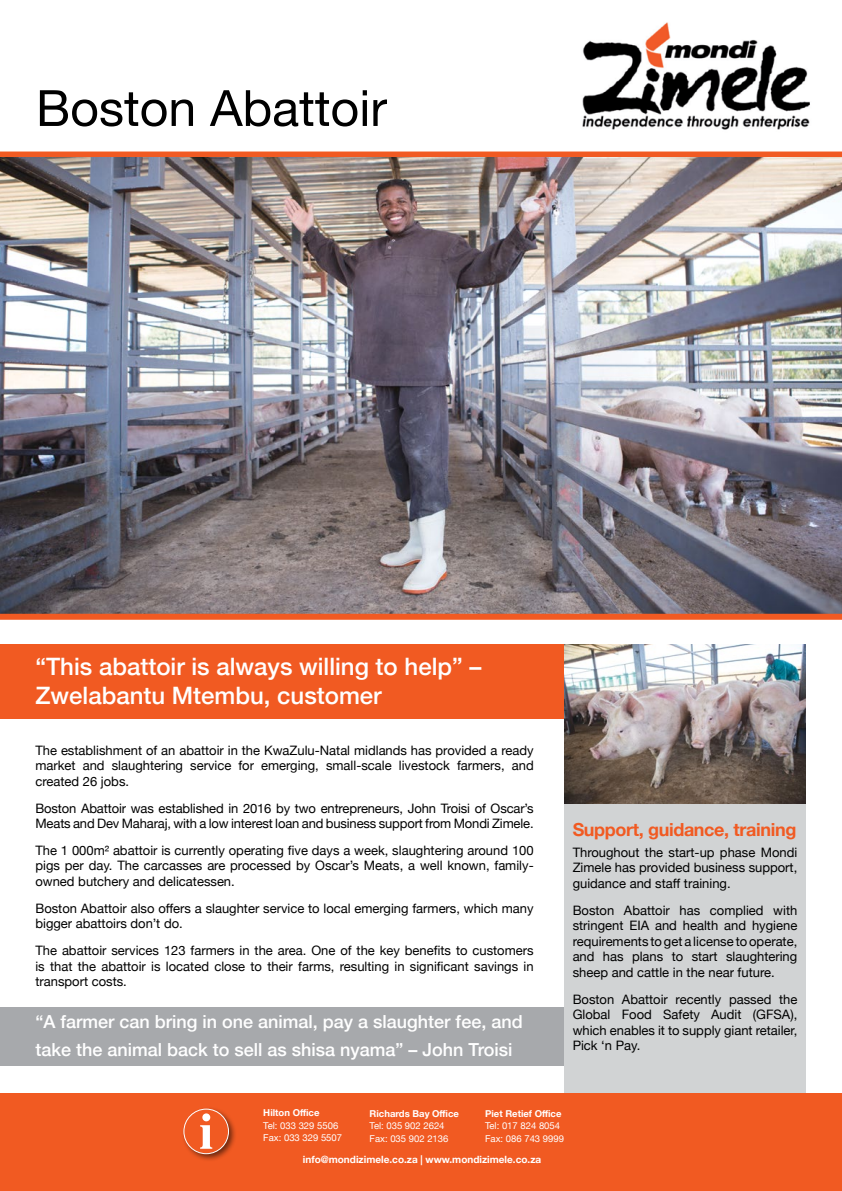
<style>
.page{position:relative;width:842px;height:1191px;background:#fff}
.page>*{position:absolute;margin:0;border:0;box-sizing:border-box;transform-origin:0 0}
.t1{font:50px "Helvetica Neue";color:#000}
.t2{font:500 24px/28.8px "Helvetica Neue";color:#fff}
.t3{font:500 18px/28.8px "Helvetica Neue";color:#fff}
.t4{font:700 18px "Helvetica Neue";letter-spacing:-.02em;color:#f15a22}
.t5{font:13px/15.5px "Helvetica Neue";color:#000;text-align:justify}
.t6{font:700 10px "Helvetica Neue";color:#fff}
.t7{font:9.5px/12.5px "Helvetica Neue";color:#fff}
.t8{font:700 9.5px "Helvetica Neue";color:#fff}
</style>
<div class="page">
<div style="left:0;top:1007px;width:564px;height:59px;background:#a7a9ac"></div>
<div style="left:564px;top:644px;width:242px;height:545px;background:#d1d3d4"></div>
<div style="left:0;top:644px;width:630px;height:74px;background:#f15a22"></div>
<div style="left:0;top:1093px;width:842px;height:98px;background:#f15a22"></div>
<div style="left:181px;top:1106px;width:56px;height:56px;background:#000;opacity:.55"></div>
<div style="left:184px;top:1109px;width:44px;height:44px;background:#f15a22;border-radius:50%"></div>
<div style="left:184px;top:1108px;width:45px;height:46px;border:1px solid #fff;border-radius:50%"></div>
<svg style="left:200px;top:1113px;width:12px;height:35px"></svg>
<img style="left:582px;top:22px;width:228px;height:108px">
<div style="left:0;top:151px;width:842px;height:6px;background:#f15a22"></div>
<img style="left:0;top:158px;width:842px;height:456px">
<img style="left:564px;top:644px;width:242px;height:159px">
<div style="left:0;top:614px;width:842px;height:6px;background:#f15a22"></div>
<h1 class="t1" style="left:36px;top:72px;width:352px">Boston Abattoir</h1>
<h2 class="t2" style="left:35px;top:651px;width:447px">“This abattoir is always willing to help” –<br>Zwelabantu Mtembu, customer</h2>
<p class="t5" style="left:35px;top:743px;width:500px">The establishment of an abattoir in the KwaZulu-Natal midlands has provided a ready market and slaughtering service for emerging, small-scale livestock farmers, and created 26 jobs.</p>
<p class="t5" style="left:35px;top:801px;width:500px">Boston Abattoir was established in 2016 by two entrepreneurs, John Troisi of Oscar’s<br>Meats and Dev Maharaj, with a low interest loan and business support from Mondi Zimele.</p>
<p class="t5" style="left:35px;top:843px;width:500px">The 1 000m² abattoir is currently operating five days a week, slaughtering around 100 pigs per day. The carcasses are processed by Oscar’s Meats, a well known, family&shy;owned butchery and delicatessen.</p>
<p class="t5" style="left:35px;top:901px;width:500px">Boston Abattoir also offers a slaughter service to local emerging farmers, which many bigger abattoirs don’t do.</p>
<p class="t5" style="left:35px;top:943px;width:500px">The abattoir services 123 farmers in the area. One of the key benefits to customers is that the abattoir is located close to their farms, resulting in significant savings in transport costs.</p>
<h3 class="t3" style="left:35px;top:1006px;width:489px">“A farmer can bring in one animal, pay a slaughter fee, and take the animal back to sell as shisa nyama” – John Troisi</h3>
<h3 class="t4" style="left:573px;top:815px;width:225px">Support, guidance, training</h3>
<p class="t5" style="left:573px;top:845px;width:226px">Throughout the start-up phase Mondi Zimele has provided business support, guidance and staff training.</p>
<p class="t5" style="left:573px;top:903px;width:226px">Boston Abattoir has complied with stringent EIA and health and hygiene requirements to get a license to operate, and has plans to start slaughtering sheep and cattle in the near future.</p>
<p class="t5" style="left:573px;top:992px;width:226px">Boston Abattoir recently passed the Global Food Safety Audit (GFSA), which enables it to supply giant retailer, Pick ‘n Pay.</p>
<p class="t8" style="left:263px;top:1105px;width:58px">Hilton Office</p>
<p class="t7" style="left:263px;top:1119px;width:80px">Tel: 033 329 5506<br>Fax: 033 329 5507</p>
<p class="t8" style="left:485px;top:1105px;width:78px">Piet Retief Office</p>
<p class="t7" style="left:485px;top:1120px;width:80px">Tel: 017 824 8054<br>Fax: 086 743 9999</p>
<p class="t6" style="left:303px;top:1151px;width:240px">info@mondizimele.co.za | www.mondizimele.co.za</p>
<p class="t8" style="left:370px;top:1105px;width:91px">Richards Bay Office</p>
<p class="t7" style="left:370px;top:1120px;width:80px">Tel: 035 902 2624<br>Fax: 035 902 2136</p>
</div>
